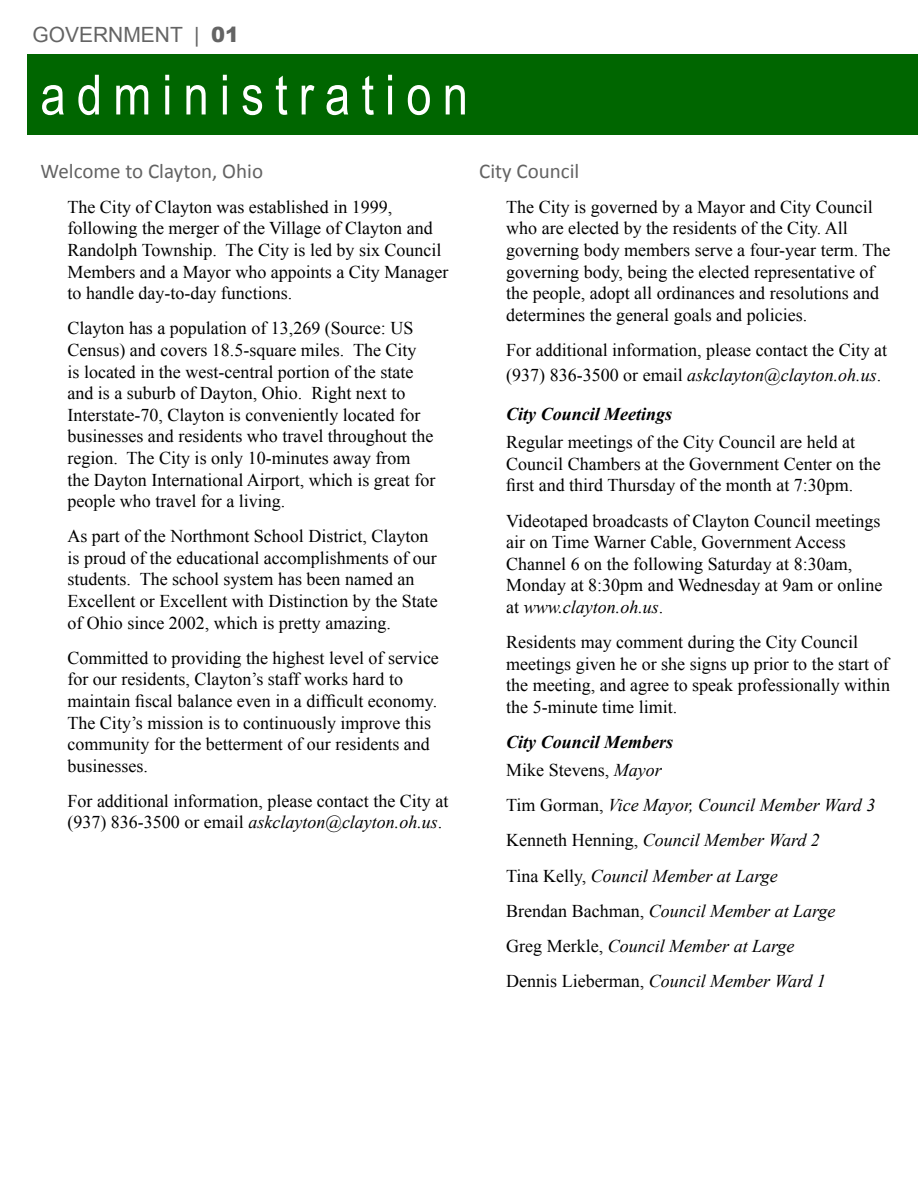
<style>
.page{position:relative;width:918px;height:1188px;background:#fff}
.page>*{position:absolute;margin:0;border:0;box-sizing:border-box;transform-origin:0 0}
.t1{font:55.5px "Arial Narrow";letter-spacing:.2em;color:#fff}
.t2{font:21px "Calibri";color:#636363}
.t3{font:21px "Arial";color:#646464}
.t4{font:18px/21.6px "Times New Roman";color:#000}
.t5{font:italic 18px/35.1px "Times New Roman";color:#000}
.t6{font:italic 700 18px/28.3px "Times New Roman";color:#000}
.s1{font-weight:900}
.s2{font-style:italic}
.s3{font-weight:400;font-style:normal}
.s4{font-weight:400}
.s5{font-style:normal}
</style>
<div class="page">
<div style="left:27px;top:54px;width:891px;height:81px;background:#060"></div>
<p class="t3" style="left:32px;top:21px;width:208px">GOVERNMENT | <span class="s1">01</span></p>
<h1 class="t1" style="left:40px;top:54px;width:429px">administration</h1>
<p class="t2" style="left:40px;top:158px;width:224px">Welcome to Clayton, Ohio</p>
<p class="t4" style="left:68px;top:196px;width:382px">The City of Clayton was established in 1999, following the merger of the Village of Clayton and Randolph Township. The City is led by six Council Members and a Mayor who appoints a City Manager to handle day-to-day functions.</p>
<p class="t4" style="left:68px;top:317px;width:369px">Clayton has a population of 13,269 (Source: US Census) and covers 18.5-square miles. The City<br>is located in the west-central portion of the state and is a suburb of Dayton, Ohio. Right next to Interstate-70, Clayton is conveniently located for businesses and residents who travel throughout the region. The City is only 10-minutes away from the Dayton International Airport, which is great for people who travel for a living.</p>
<p class="t4" style="left:68px;top:525px;width:372px">As part of the Northmont School District, Clayton is proud of the educational accomplishments of our students. The school system has been named an Excellent or Excellent with Distinction by the State of Ohio since 2002, which is pretty amazing.</p>
<p class="t4" style="left:68px;top:647px;width:373px">Committed to providing the highest level of service for our residents, Clayton’s staff works hard to maintain fiscal balance even in a difficult economy.<br>The City’s mission is to continuously improve this community for the betterment of our residents and businesses.</p>
<p class="t4" style="left:68px;top:790px;width:382px">For additional information, please contact the City at (937) 836-3500 or email <span class="s2">askclayton@clayton.oh.us</span>.</p>
<p class="t2" style="left:479px;top:158px;width:102px">City Council</p>
<p class="t4" style="left:506px;top:196px;width:386px">The City is governed by a Mayor and City Council who are elected by the residents of the City. All governing body members serve a four-year term. The governing body, being the elected representative of the people, adopt all ordinances and resolutions and determines the general goals and policies.</p>
<p class="t4" style="left:506px;top:337px;width:382px;line-height:25.2px">For additional information, please contact the City at (937) 836-3500 or email <span class="s2">askclayton@clayton.oh.us</span>.</p>
<p class="t6" style="left:506px;top:399px;width:168px">City Council Meetings</p>
<p class="t4" style="left:506px;top:431px;width:376px">Regular meetings of the City Council are held at<br>Council Chambers at the Government Center on the first and third Thursday of the month at 7:30pm.</p>
<p class="t4" style="left:506px;top:509px;width:378px">Videotaped broadcasts of Clayton Council meetings air on Time Warner Cable, Government Access Channel 6 on the following Saturday at 8:30am, Monday at 8:30pm and Wednesday at 9am or online at <span class="s2">www.clayton.oh.us</span>.</p>
<p class="t4" style="left:506px;top:631px;width:385px">Residents may comment during the City Council meetings given he or she signs up prior to the start of the meeting, and agree to speak professionally within the 5-minute time limit.</p>
<p class="t6" style="left:506px;top:727px;width:169px">City Council Members<br><span class="s3">Mike Stevens,</span> <span class="s4">Mayor</span></p>
<p class="t5" style="left:506px;top:787px;width:371px"><span class="s5">Tim Gorman,</span> Vice Mayor, Council Member Ward 3<br><span class="s5">Kenneth Henning,</span> Council Member Ward 2<br><span class="s5">Tina Kelly,</span> Council Member at Large<br><span class="s5">Brendan Bachman,</span> Council Member at Large <span class="s5">Greg Merkle,</span> Council Member at Large<br><span class="s5">Dennis Lieberman,</span> Council Member Ward 1</p>
</div>
